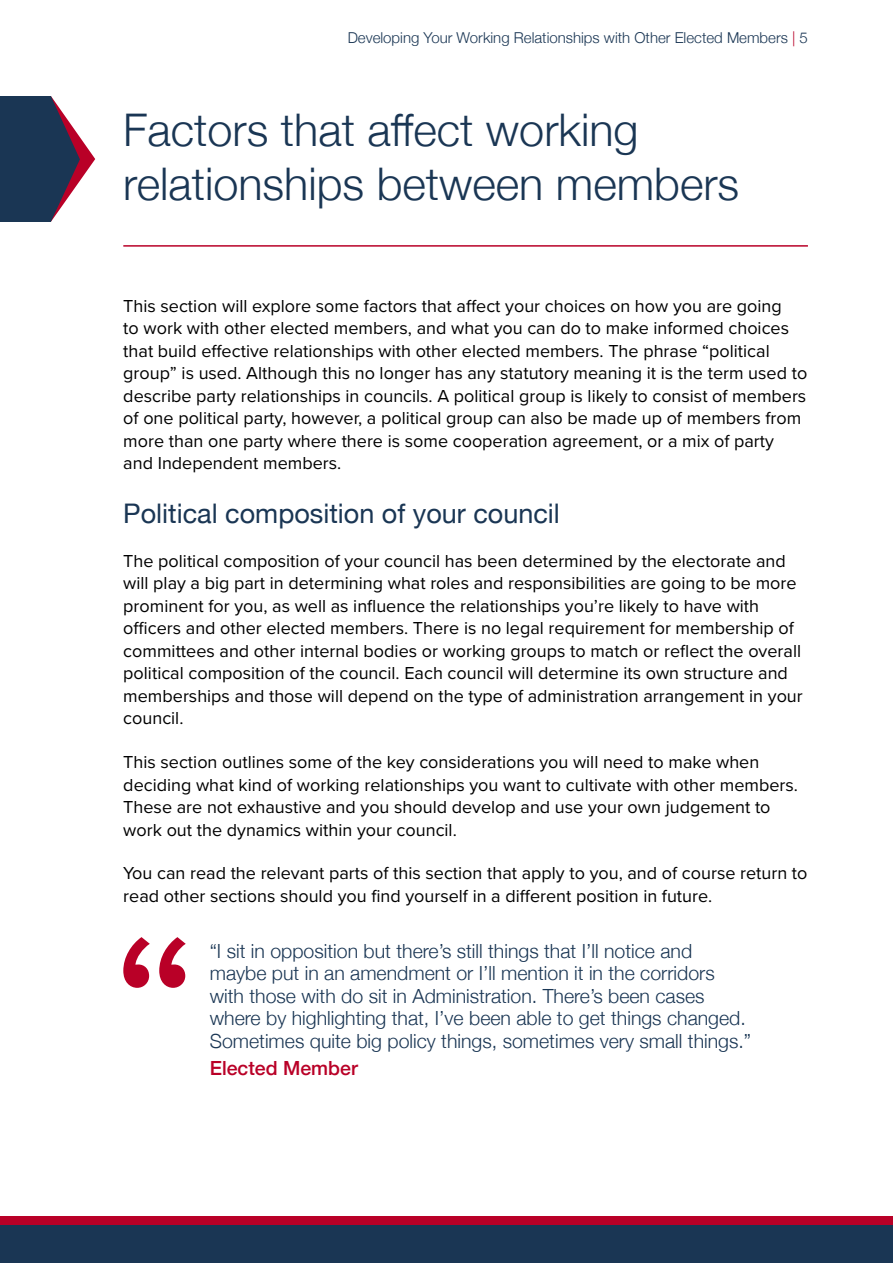
<style>
.page{position:relative;width:893px;height:1263px;background:#fff}
.page>*{position:absolute;margin:0;border:0;box-sizing:border-box;transform-origin:0 0}
.t1{font:300 45px/54px "Helvetica Neue";color:#1a3654}
.t2{font:27px "Helvetica Neue";color:#1a3654}
.pull_quote{font:300 19.5px/22.5px "Helvetica Neue";color:#1a3654}
.attribution{font:500 19.5px "Helvetica Neue";color:#b90027}
.body_text{font:18px/22.5px "Proxima Nova";color:#000}
.t3{font:300 15px "Helvetica Neue";color:#1a3654}
.s1{color:#b90027}
</style>
<div class="page">
<div style="left:0;top:1225px;width:893px;height:38px;background:#1a3654"></div>
<div style="left:0;top:1216px;width:893px;height:9px;background:#b90027"></div>
<hr style="left:123px;top:245px;width:685px;height:2px;background:#b90027">
<div style="left:0;top:96px;width:51px;height:126px;background:#1a3654"></div>
<svg style="left:51px;top:96px;width:44px;height:126px"></svg>
<svg style="left:123px;top:937px;width:63px;height:51px"></svg>
<p class="t3" style="left:348px;top:26px;width:462px">Developing Your Working Relationships with Other Elected Members <span class="s1">|</span> 5</p>
<h2 class="t1" style="left:123px;top:99px;width:617px">Factors that affect working relationships between members</h2>
<p class="body_text" style="left:123px;top:294px;width:685px">This section will explore some factors that affect your choices on how you are going<br>to work with other elected members, and what you can do to make informed choices that build effective relationships with other elected members. The phrase “political group” is used. Although this no longer has any statutory meaning it is the term used to describe party relationships in councils. A political group is likely to consist of members of one political party, however, a political group can also be made up of members from more than one party where there is some cooperation agreement, or a mix of party and Independent members.</p>
<h3 class="t2" style="left:123px;top:494px;width:438px">Political composition of your council</h3>
<p class="body_text" style="left:123px;top:549px;width:681px">The political composition of your council has been determined by the electorate and will play a big part in determining what roles and responsibilities are going to be more prominent for you, as well as influence the relationships you’re likely to have with officers and other elected members. There is no legal requirement for membership of committees and other internal bodies or working groups to match or reflect the overall political composition of the council. Each council will determine its own structure and memberships and those will depend on the type of administration arrangement in your council.</p>
<p class="body_text" style="left:123px;top:750px;width:676px">This section outlines some of the key considerations you will need to make when deciding what kind of working relationships you want to cultivate with other members.<br>These are not exhaustive and you should develop and use your own judgement to work out the dynamics within your council.</p>
<p class="body_text" style="left:123px;top:861px;width:686px">You can read the relevant parts of this section that apply to you, and of course return to read other sections should you find yourself in a different position in future.</p>
<p class="pull_quote" style="left:210px;top:938px;width:543px">“I sit in opposition but there’s still things that I’ll notice and maybe put in an amendment or I’ll mention it in the corridors with those with do sit in Administration. There’s been cases where by highlighting that, I’ve been able to get things changed.<br>Sometimes quite big policy things, sometimes very small things.”</p>
<p class="attribution" style="left:210px;top:1052px;width:150px">Elected Member</p>
</div>
